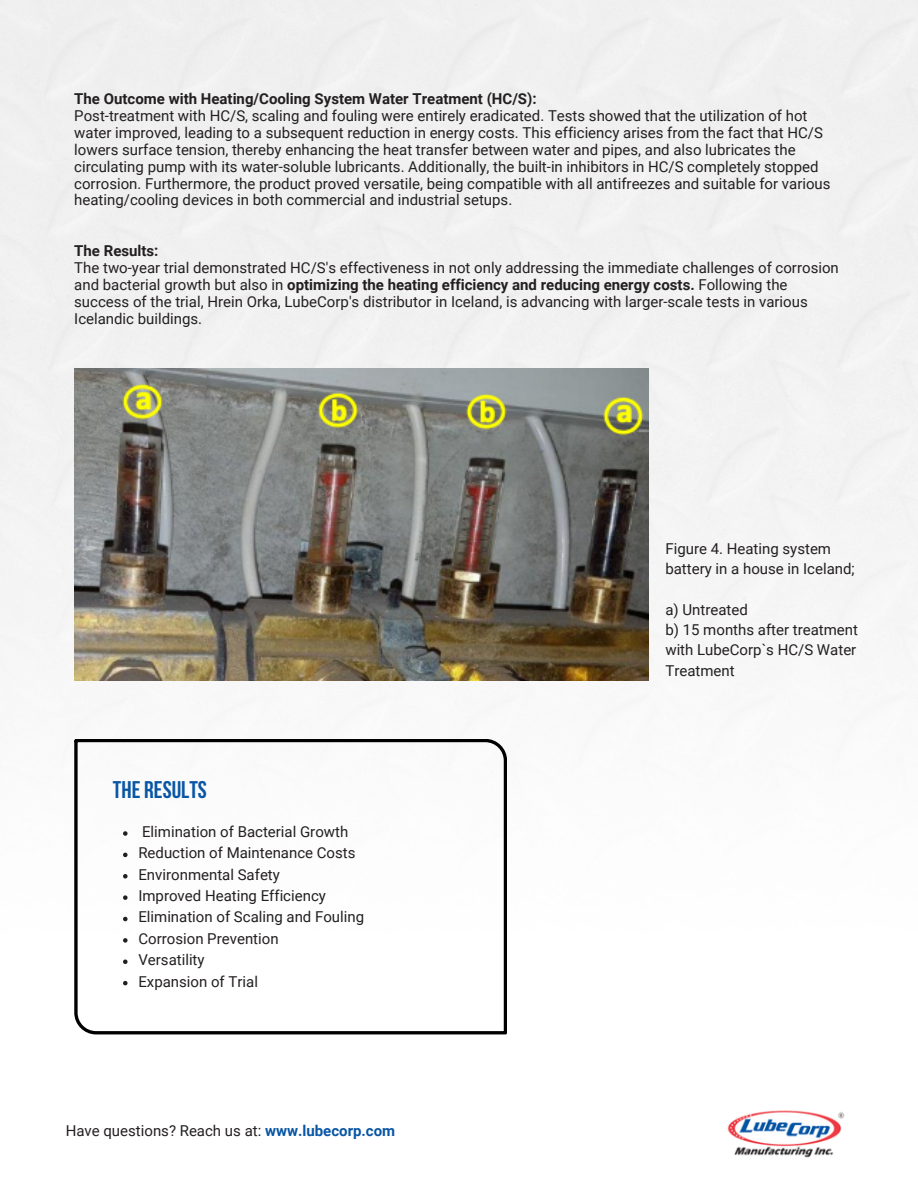
<style>
.page{position:relative;width:918px;height:1188px;background:#fff}
.page>*{position:absolute;margin:0;border:0;box-sizing:border-box;transform-origin:0 0}
.t1{font:700 24px "Bebas Neue";color:#0856a4}
.t2{font:15px/16.8px "Roboto";color:#231f20}
.t3{font:700 15px "Roboto";color:#231f20}
.s1{font-weight:700}
.s2{font-weight:700;color:#0856a4}
</style>
<div class="page">
<img style="left:727px;top:1110px;width:118px;height:48px">
<div style="left:0;top:0;width:918px;height:702px;background:#f1f1f1"></div>
<svg style="left:74px;top:739px;width:433px;height:295px"></svg>
<img style="left:74px;top:368px;width:574px;height:313px">
<svg style="left:123px;top:831px;width:5px;height:5px"></svg>
<svg style="left:123px;top:853px;width:5px;height:4px"></svg>
<svg style="left:123px;top:874px;width:5px;height:5px"></svg>
<svg style="left:123px;top:895px;width:5px;height:5px"></svg>
<svg style="left:123px;top:917px;width:5px;height:4px"></svg>
<svg style="left:123px;top:938px;width:5px;height:5px"></svg>
<svg style="left:123px;top:960px;width:5px;height:4px"></svg>
<svg style="left:123px;top:981px;width:5px;height:4px"></svg>
<p class="t3" style="left:74px;top:90px;width:464px">The Outcome with Heating/Cooling System Water Treatment (HC/S):</p>
<p class="t2" style="left:74px;top:108px;width:758px">Post-treatment with HC/S, scaling and fouling were entirely eradicated. Tests showed that the utilization of hot water improved, leading to a subsequent reduction in energy costs. This efficiency arises from the fact that HC/S lowers surface tension, thereby enhancing the heat transfer between water and pipes, and also lubricates the circulating pump with its water-soluble lubricants. Additionally, the built-in inhibitors in HC/S completely stopped corrosion. Furthermore, the product proved versatile, being compatible with all antifreezes and suitable for various heating/cooling devices in both commercial and industrial setups.</p>
<p class="t3" style="left:74px;top:242px;width:86px">The Results:</p>
<p class="t2" style="left:74px;top:259px;width:766px">The two-year trial demonstrated HC/S's effectiveness in not only addressing the immediate challenges of corrosion and bacterial growth but also in <span class="s1">optimizing the heating efficiency and reducing energy costs.</span> Following the success of the trial, Hrein Orka, LubeCorp's distributor in Iceland, is advancing with larger-scale tests in various Icelandic buildings.</p>
<p class="t1" style="left:113px;top:780px;width:95px">THE RESULTS</p>
<p class="t2" style="left:142px;top:823px;width:208px">Elimination of Bacterial Growth</p>
<p class="t2" style="left:138px;top:845px;width:219px">Reduction of Maintenance Costs</p>
<p class="t2" style="left:138px;top:866px;width:143px">Environmental Safety</p>
<p class="t2" style="left:138px;top:887px;width:189px">Improved Heating Efficiency</p>
<p class="t2" style="left:138px;top:909px;width:227px">Elimination of Scaling and Fouling</p>
<p class="t2" style="left:138px;top:930px;width:142px">Corrosion Prevention</p>
<p class="t2" style="left:138px;top:952px;width:68px">Versatility</p>
<p class="t2" style="left:138px;top:973px;width:121px">Expansion of Trial</p>
<p class="t2" style="left:66px;top:1122px;width:331px">Have questions? Reach us at: <span class="s2">www.lubecorp.com</span></p>
<p class="t2" style="left:665px;top:539px;width:191px;line-height:20.2px">Figure 4. Heating system battery in a house in Iceland;</p>
<p class="t2" style="left:665px;top:601px;width:84px">a) Untreated</p>
<p class="t2" style="left:665px;top:620px;width:194px;line-height:20.2px;text-align:justify">b) 15 months after treatment with LubeCorp`s HC/S Water Treatment</p>
</div>
